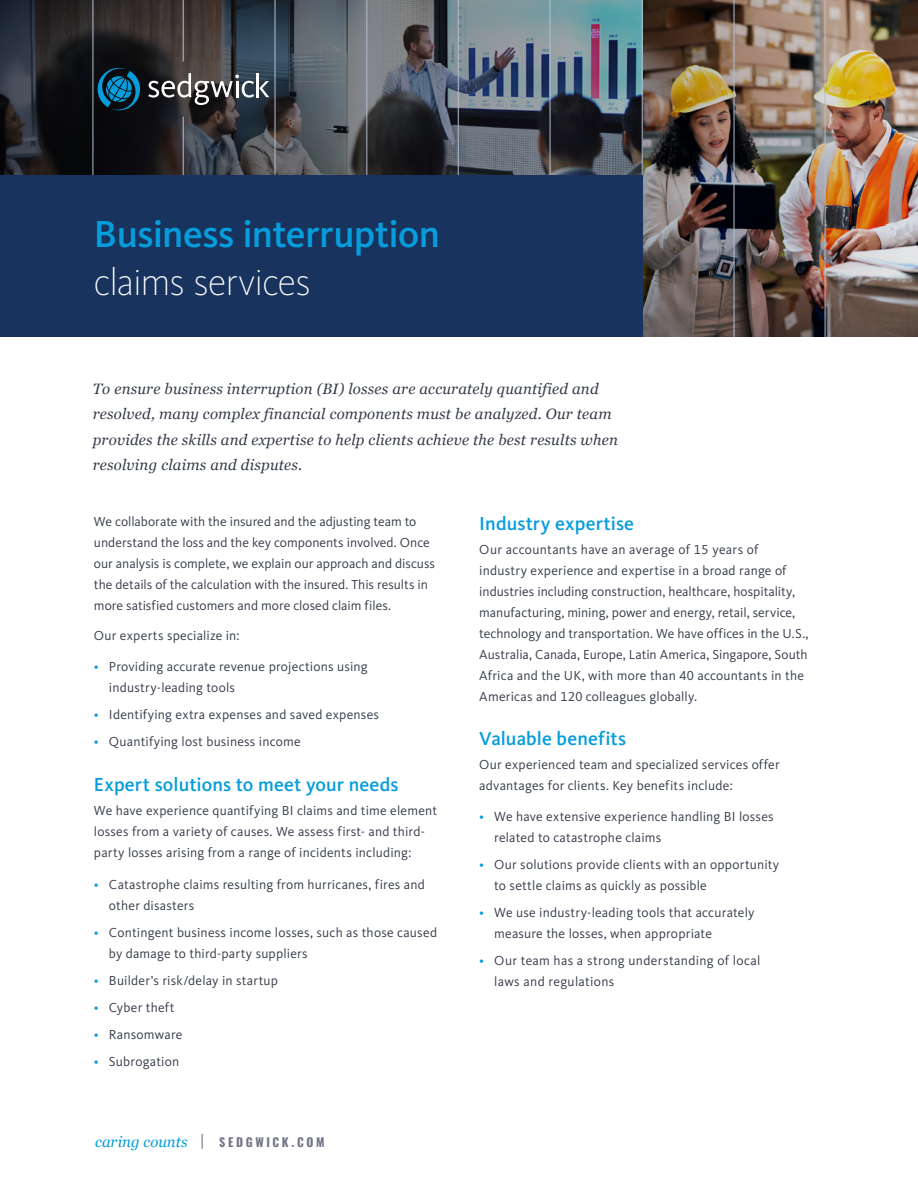
<style>
.page{position:relative;width:918px;height:1188px;background:#fff}
.page>*{position:absolute;margin:0;border:0;box-sizing:border-box;transform-origin:0 0}
.t1{font:500 39px "Kievit OT";letter-spacing:-.015em;color:#069ddc}
.t2{font:200 39px "Kievit OT";letter-spacing:-.025em;color:#fff}
.t3{font:500 19.5px "Kievit OT";letter-spacing:.005em;color:#069ddc}
.t4{font:italic 15px/25.5px "Georgia";letter-spacing:.015em;color:#373c4b}
.t5{font:italic 15px "Georgia";color:#069ddc}
.t6{font:13.5px/21px "Kievit OT";letter-spacing:.01em;color:#373c4b}
.s1{color:#069ddc}
.s2{font-family:"Kievit OT";font-style:normal;color:#747689}
.s3{font-family:"Oswald";font-weight:700;font-style:normal;font-size:12px;color:#747689}
</style>
<div class="page">
<img style="left:0;top:0;width:918px;height:337px">
<hr style="left:93px;top:0;width:1px;height:337px;background:#b3bfd1">
<hr style="left:183px;top:117px;width:1px;height:220px;background:#b3bfd1">
<hr style="left:183px;top:0;width:1px;height:62px;background:#b3bfd1">
<hr style="left:275px;top:0;width:1px;height:337px;background:#b3bfd1">
<hr style="left:367px;top:0;width:1px;height:337px;background:#b3bfd1">
<hr style="left:458px;top:0;width:1px;height:337px;background:#b3bfd1">
<hr style="left:550px;top:0;width:1px;height:337px;background:#b3bfd1">
<hr style="left:642px;top:0;width:1px;height:337px;background:#b3bfd1">
<hr style="left:734px;top:0;width:1px;height:337px;background:#b3bfd1">
<hr style="left:825px;top:0;width:1px;height:337px;background:#b3bfd1">
<div style="left:0;top:175px;width:643px;height:162px;background:#17335e"></div>
<svg style="left:95px;top:66px;width:174px;height:47px;background:#374650"></svg>
<h1 class="t1" style="left:94px;top:210px;width:348px">Business interruption</h1>
<h1 class="t2" style="left:94px;top:258px;width:218px">claims services</h1>
<p class="t4" style="left:93px;top:375px;width:527px">To ensure business interruption (BI) losses are accurately quantified and resolved, many complex financial components must be analyzed. Our team provides the skills and expertise to help clients achieve the best results when resolving claims and disputes.</p>
<p class="t6" style="left:94px;top:511px;width:343px">We collaborate with the insured and the adjusting team to understand the loss and the key components involved. Once our analysis is complete, we explain our approach and discuss the details of the calculation with the insured. This results in more satisfied customers and more closed claim files.</p>
<p class="t6" style="left:94px;top:625px;width:147px">Our experts specialize in:</p>
<p class="t6" style="left:109px;top:656px;width:260px;text-indent:-15px"><span class="s1">•</span> Providing accurate revenue projections using industry-leading tools</p>
<p class="t6" style="left:94px;top:704px;width:287px"><span class="s1">•</span> Identifying extra expenses and saved expenses</p>
<p class="t6" style="left:94px;top:731px;width:208px"><span class="s1">•</span> Quantifying lost business income</p>
<h2 class="t3" style="left:94px;top:773px;width:306px">Expert solutions to meet your needs</h2>
<p class="t6" style="left:94px;top:800px;width:345px">We have experience quantifying BI claims and time element losses from a variety of causes. We assess first- and third&shy;party losses arising from a range of incidents including:</p>
<p class="t6" style="left:109px;top:874px;width:317px;text-indent:-15px"><span class="s1">•</span> Catastrophe claims resulting from hurricanes, fires and other disasters</p>
<p class="t6" style="left:109px;top:922px;width:330px;text-indent:-15px"><span class="s1">•</span> Contingent business income losses, such as those caused by damage to third-party suppliers</p>
<p class="t6" style="left:94px;top:970px;width:186px"><span class="s1">•</span> Builder’s risk/delay in startup</p>
<p class="t6" style="left:94px;top:997px;width:82px"><span class="s1">•</span> Cyber theft</p>
<p class="t6" style="left:94px;top:1024px;width:90px"><span class="s1">•</span> Ransomware</p>
<p class="t6" style="left:94px;top:1051px;width:87px"><span class="s1">•</span> Subrogation</p>
<p class="t5" style="left:95px;top:1131px;width:231px">caring counts <span class="s2">|</span> <span class="s3">SEDGWICK.COM</span></p>
<h2 class="t3" style="left:479px;top:512px;width:156px">Industry expertise</h2>
<p class="t6" style="left:479px;top:539px;width:331px">Our accountants have an average of 15 years of industry experience and expertise in a broad range of industries including construction, healthcare, hospitality, manufacturing, mining, power and energy, retail, service, technology and transportation. We have offices in the U.S., Australia, Canada, Europe, Latin America, Singapore, South Africa and the UK, with more than 40 accountants in the Americas and 120 colleagues globally.</p>
<h2 class="t3" style="left:479px;top:727px;width:149px">Valuable benefits</h2>
<p class="t6" style="left:479px;top:754px;width:302px">Our experienced team and specialized services offer advantages for clients. Key benefits include:</p>
<p class="t6" style="left:494px;top:806px;width:281px;text-indent:-15px"><span class="s1">•</span> We have extensive experience handling BI losses related to catastrophe claims</p>
<p class="t6" style="left:494px;top:854px;width:287px;text-indent:-15px"><span class="s1">•</span> Our solutions provide clients with an opportunity to settle claims as quickly as possible</p>
<p class="t6" style="left:494px;top:902px;width:262px;text-indent:-15px"><span class="s1">•</span> We use industry-leading tools that accurately measure the losses, when appropriate</p>
<p class="t6" style="left:494px;top:950px;width:268px;text-indent:-15px"><span class="s1">•</span> Our team has a strong understanding of local laws and regulations</p>
</div>
